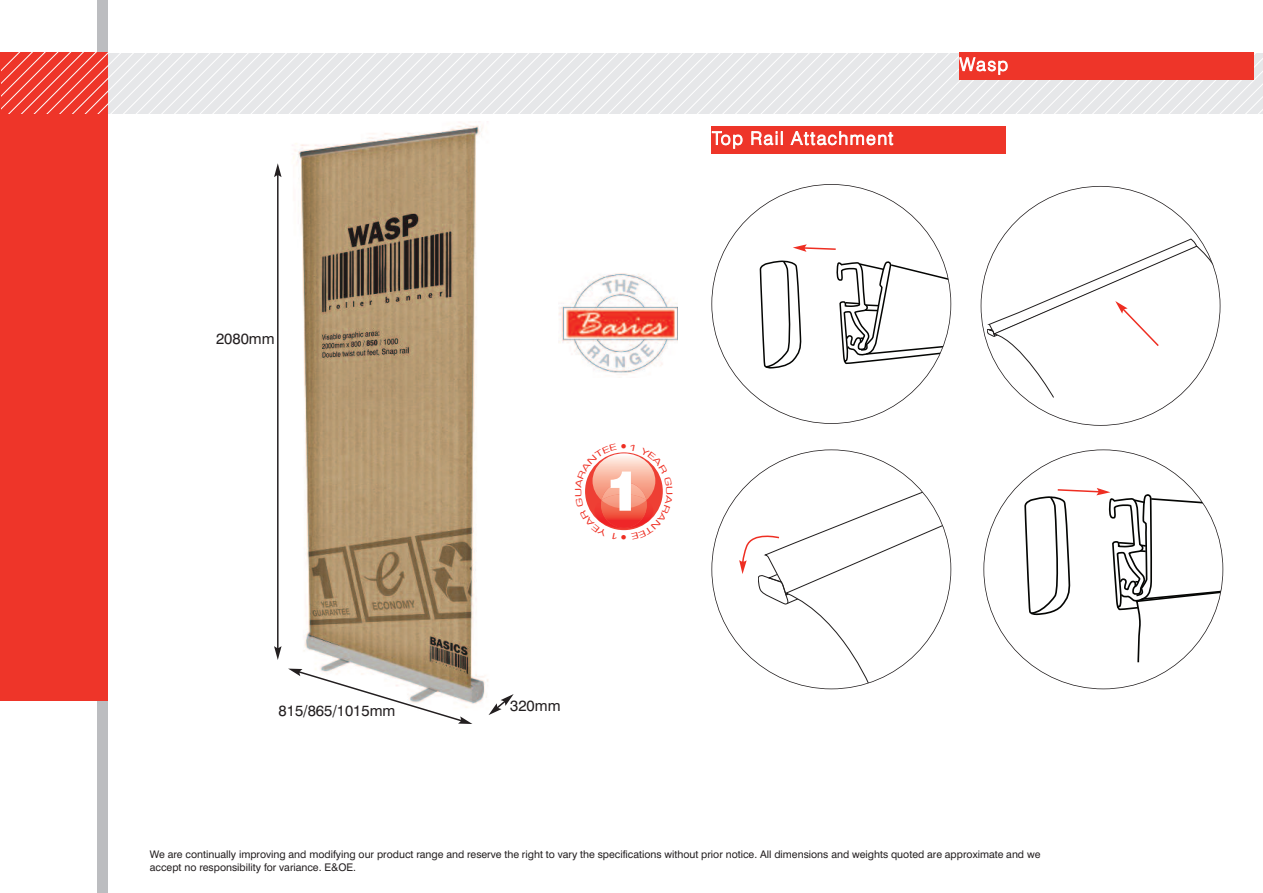
<style>
.page{position:relative;width:1263px;height:893px;background:#fff}
.page>*{position:absolute;margin:0;border:0;box-sizing:border-box;transform-origin:0 0}
.t1{font:900 55.8px "Swiss 721 BT";color:#fff}
.t2{font:300 18px "Swiss 721 BT";letter-spacing:.085em;color:#fff}
.t3{font:700 15.6px "Swiss 721 BT";color:#ee2e22}
.t4{font:15px "Swiss 721 BT";color:#231f20}
.t5{font:10.5px/12.6px "Swiss 721 BT";color:#231f20}
</style>
<div class="page">
<div style="left:97px;top:0;width:11px;height:893px;background:#bcbdc0"></div>
<div style="left:0;top:53px;width:108px;height:648px;background:#ee3529"></div>
<svg style="left:1px;top:53px;width:1262px;height:61px"></svg>
<div style="left:959px;top:53px;width:294px;height:27px;background:#ee3529"></div>
<img style="left:288px;top:123px;width:201px;height:581px">
<img style="left:558px;top:273px;width:119px;height:102px">
<svg style="left:288px;top:669px;width:184px;height:55px"></svg>
<hr style="left:277px;top:175px;width:2px;height:474px;background:#231f20">
<svg style="left:274px;top:163px;width:8px;height:14px"></svg>
<svg style="left:274px;top:646px;width:8px;height:14px"></svg>
<svg style="left:488px;top:694px;width:26px;height:21px"></svg>
<div style="left:712px;top:127px;width:294px;height:27px;background:#ee3529"></div>
<svg style="left:760px;top:261px;width:41px;height:107px"></svg>
<svg style="left:836px;top:261px;width:115px;height:103px"></svg>
<svg style="left:987px;top:239px;width:233px;height:158px"></svg>
<svg style="left:739px;top:479px;width:212px;height:210px"></svg>
<svg style="left:793px;top:244px;width:43px;height:8px"></svg>
<svg style="left:1024px;top:488px;width:199px;height:174px"></svg>
<svg style="left:585px;top:452px;width:78px;height:79px"></svg>
<h3 class="t4" style="left:216px;top:333px;width:60px">2080mm</h3>
<h3 class="t4" style="left:279px;top:705px;width:118px">815/865/1015mm</h3>
<h2 class="t2" style="left:712px;top:132px;width:183px">Top Rail Attachment</h2>
<h2 class="t2" style="left:960px;top:58px;width:50px">Wasp</h2>
<h3 class="t3" style="left:619px;top:440px;width:11px">•</h3>
<h1 class="t1" style="left:605px;top:471px;width:38px">1</h1>
<h3 class="t3" style="left:619px;top:532px;width:11px">•</h3>
<h3 class="t4" style="left:510px;top:700px;width:52px">320mm</h3>
<p class="t5" style="left:150px;top:849px;width:892px">We are continually improving and modifying our product range and reserve the right to vary the specifications without prior notice. All dimensions and weights quoted are approximate and we accept no responsibility for variance. E&amp;OE.</p>
</div>
